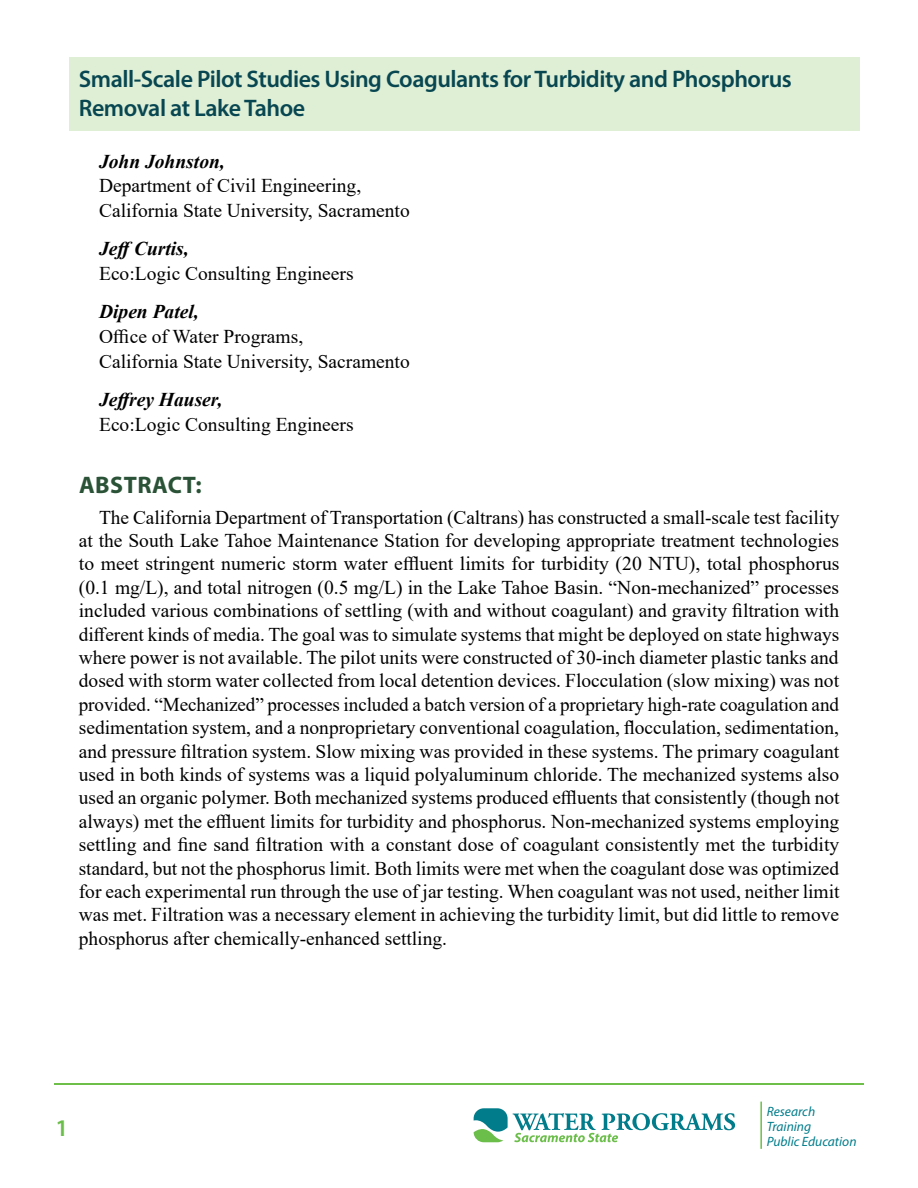
<style>
.page{position:relative;width:918px;height:1188px;background:#fff}
.page>*{position:absolute;margin:0;border:0;box-sizing:border-box;transform-origin:0 0}
.Subhead__highlighted_h2_p1{font:600 24px/28.8px "Myriad Pro";letter-spacing:-.02em;color:#084751}
.subhead_h2_no_shade{font:700 24px "Myriad Pro";letter-spacing:.02em;color:#2a5236}
.t1{font:600 24px "Myriad Pro";color:#6bbe4a}
.basic_p{font:19.5px/23.4px "Times New Roman";color:#000;text-align:justify}
.basic_p-2{font:italic 700 19.5px "Times New Roman";color:#000}
.t2{font:italic 13.5px/15px "Myriad Pro";color:#007c8a}
</style>
<div class="page">
<hr style="left:760px;top:1102px;width:2px;height:47px;background:#6cbe4b">
<svg style="left:474px;top:1108px;width:261px;height:34px"></svg>
<hr style="left:54px;top:1084px;width:810px;height:1px;background:#6ebe4a">
<div style="left:69px;top:57px;width:790px;height:74px;background:#dfefd6"></div>
<p class="Subhead__highlighted_h2_p1" style="left:79px;top:64px;width:715px">Small-Scale Pilot Studies Using Coagulants for Turbidity and Phosphorus<br>Removal at Lake Tahoe</p>
<p class="basic_p-2" style="left:99px;top:148px;width:127px">John Johnston,</p>
<p class="basic_p" style="left:99px;top:174px;width:264px">Department of Civil Engineering,</p>
<p class="basic_p" style="left:99px;top:198px;width:312px">California State University, Sacramento</p>
<p class="basic_p-2" style="left:99px;top:235px;width:91px">JeffCurtis,</p>
<p class="basic_p" style="left:99px;top:261px;width:256px">Eco:Logic Consulting Engineers</p>
<p class="basic_p-2" style="left:99px;top:298px;width:101px">Dipen Patel,</p>
<p class="basic_p" style="left:99px;top:324px;width:206px">Office of Water Programs,</p>
<p class="basic_p" style="left:99px;top:349px;width:312px">California State University, Sacramento</p>
<p class="basic_p-2" style="left:99px;top:386px;width:125px">Jeffrey Hauser,</p>
<p class="basic_p" style="left:99px;top:412px;width:256px">Eco:Logic Consulting Engineers</p>
<h2 class="subhead_h2_no_shade" style="left:79px;top:470px;width:124px">ABSTRACT:</h2>
<p class="basic_p" style="left:79px;top:505px;width:762px;text-indent:20px">The California Department of Transportation (Caltrans) has constructed a small-scale test facility at the South Lake Tahoe Maintenance Station for developing appropriate treatment technologies to meet stringent numeric storm water effluent limits for turbidity (20 NTU), total phosphorus (0.1 mg/L), and total nitrogen (0.5 mg/L) in the Lake Tahoe Basin. “Non-mechanized” processes included various combinations of settling (with and without coagulant) and gravity filtration with different kinds of media. The goal was to simulate systems that might be deployed on state highways where power is not available. The pilot units were constructed of 30-inch diameter plastic tanks and dosed with storm water collected from local detention devices. Flocculation (slow mixing) was not provided. “Mechanized” processes included a batch version of a proprietary high-rate coagulation and sedimentation system, and a nonproprietary conventional coagulation, flocculation, sedimentation, and pressure filtration system. Slow mixing was provided in these systems. The primary coagulant used in both kinds of systems was a liquid polyaluminum chloride. The mechanized systems also used an organic polymer. Both mechanized systems produced effluents that consistently (though not always) met the effluent limits for turbidity and phosphorus. Non-mechanized systems employing settling and fine sand filtration with a constant dose of coagulant consistently met the turbidity standard, but not the phosphorus limit. Both limits were met when the coagulant dose was optimized for each experimental run through the use of jar testing. When coagulant was not used, neither limit was met. Filtration was a necessary element in achieving the turbidity limit, but did little to remove phosphorus after chemically-enhanced settling.</p>
<p class="t1" style="left:56px;top:1112px;width:14px">1</p>
<p class="t2" style="left:767px;top:1104px;width:91px">Research<br>Training<br>Public Education</p>
</div>
